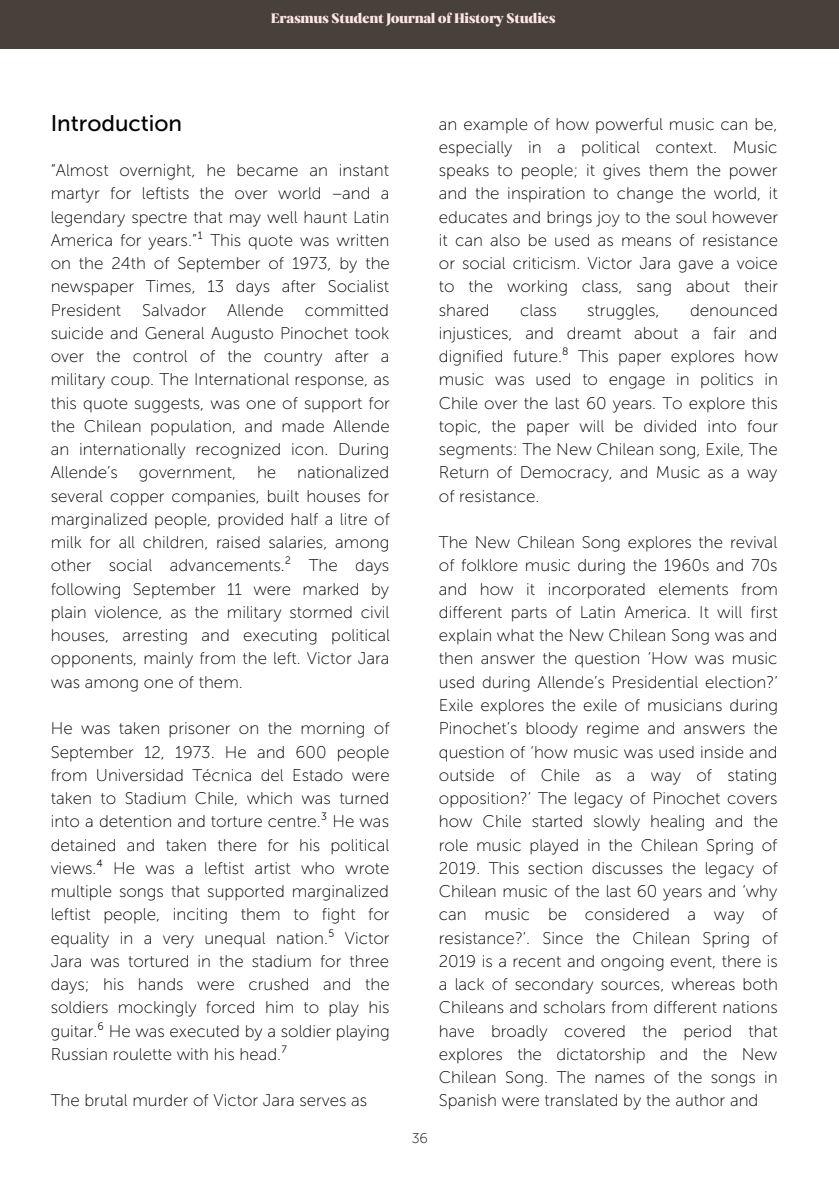
<style>
.page{position:relative;width:839px;height:1191px;background:#fff}
.page>*{position:absolute;margin:0;border:0;box-sizing:border-box;transform-origin:0 0}
.t1{font:22.6px "Museo Sans 500";color:#000}
.t2{font:17px/23.2px "Museo Sans 100";color:#000;text-align:justify}
.t3{font:14px "Carelia Upright";letter-spacing:-.03em;color:#ffe6e3}
.t4{font:14px "Museo Sans 100";color:#000}
</style>
<div class="page">
<div style="left:0;top:0;width:838px;height:48px;background:#47403b"></div>
<p class="t3" style="left:271px;top:10px;width:286px">Erasmus Student Journal of History Studies</p>
<p class="t1" style="left:51px;top:109px;width:133px">Introduction</p>
<p class="t2" style="left:51px;top:159px;width:341px">“Almost overnight, he became an instant martyr for leftists the over world −and a legendary spectre that may well haunt Latin America for years.”¹ This quote was written on the 24th of September of 1973, by the newspaper Times, 13 days after Socialist President Salvador Allende committed suicide and General Augusto Pinochet took over the control of the country after a military coup. The International response, as this quote suggests, was one of support for the Chilean population, and made Allende an internationally recognized icon. During Allende’s government, he nationalized several copper companies, built houses for marginalized people, provided half a litre of milk for all children, raised salaries, among other social advancements.² The days following September 11 were marked by plain violence, as the military stormed civil houses, arresting and executing political opponents, mainly from the left. Victor Jara was among one of them.</p>
<p class="t2" style="left:51px;top:717px;width:340px">He was taken prisoner on the morning of September 12, 1973. He and 600 people from Universidad Técnica del Estado were taken to Stadium Chile, which was turned into a detention and torture centre.³ He was detained and taken there for his political views.⁴ He was a leftist artist who wrote multiple songs that supported marginalized leftist people, inciting them to fight for equality in a very unequal nation.⁵ Victor Jara was tortured in the stadium for three days; his hands were crushed and the soldiers mockingly forced him to play his guitar.⁶ He was executed by a soldier playing Russian roulette with his head.⁷</p>
<p class="t2" style="left:51px;top:1089px;width:318px">The brutal murder of Victor Jara serves as</p>
<p class="t4" style="left:412px;top:1129px;width:18px">36</p>
<p class="t2" style="left:439px;top:112px;width:341px">an example of how powerful music can be, especially in a political context. Music speaks to people; it gives them the power and the inspiration to change the world, it educates and brings joy to the soul however it can also be used as means of resistance or social criticism. Victor Jara gave a voice to the working class, sang about their shared</p>
<p class="t2" style="left:439px;top:298px;width:341px;text-indent:251px">denounced injustices, and dreamt about a fair and dignified future.⁸ This paper explores how music was used to engage in politics in Chile over the last 60 years. To explore this topic, the paper will be divided into four segments: The New Chilean song, Exile, The Return of Democracy, and Music as a way of resistance.</p>
<p class="t2" style="left:439px;top:531px;width:341px">The New Chilean Song explores the revival of folklore music during the 1960s and 70s and how it incorporated elements from different parts of Latin America. It will first explain what the New Chilean Song was and then answer the question ‘How was music used during Allende’s Presidential election?’ Exile explores the exile of musicians during Pinochet’s bloody regime and answers the question of ‘how music was used inside and outside of Chile as a way of stating opposition?’ The legacy of Pinochet covers how Chile started slowly healing and the role music played in the Chilean Spring of 2019. This section discusses the legacy of Chilean music of the last 60 years and ‘why can music be considered a way of resistance?’. Since the Chilean Spring of 2019 is a recent and ongoing event, there is a lack of secondary sources, whereas both Chileans and scholars from different nations have broadly covered the period that explores the dictatorship and the New Chilean Song. The names of the songs in Spanish were translated by the author and</p>
<p class="t2" style="left:520px;top:298px;width:38px">class</p>
<p class="t2" style="left:587px;top:298px;width:74px">struggles,</p>
</div>
